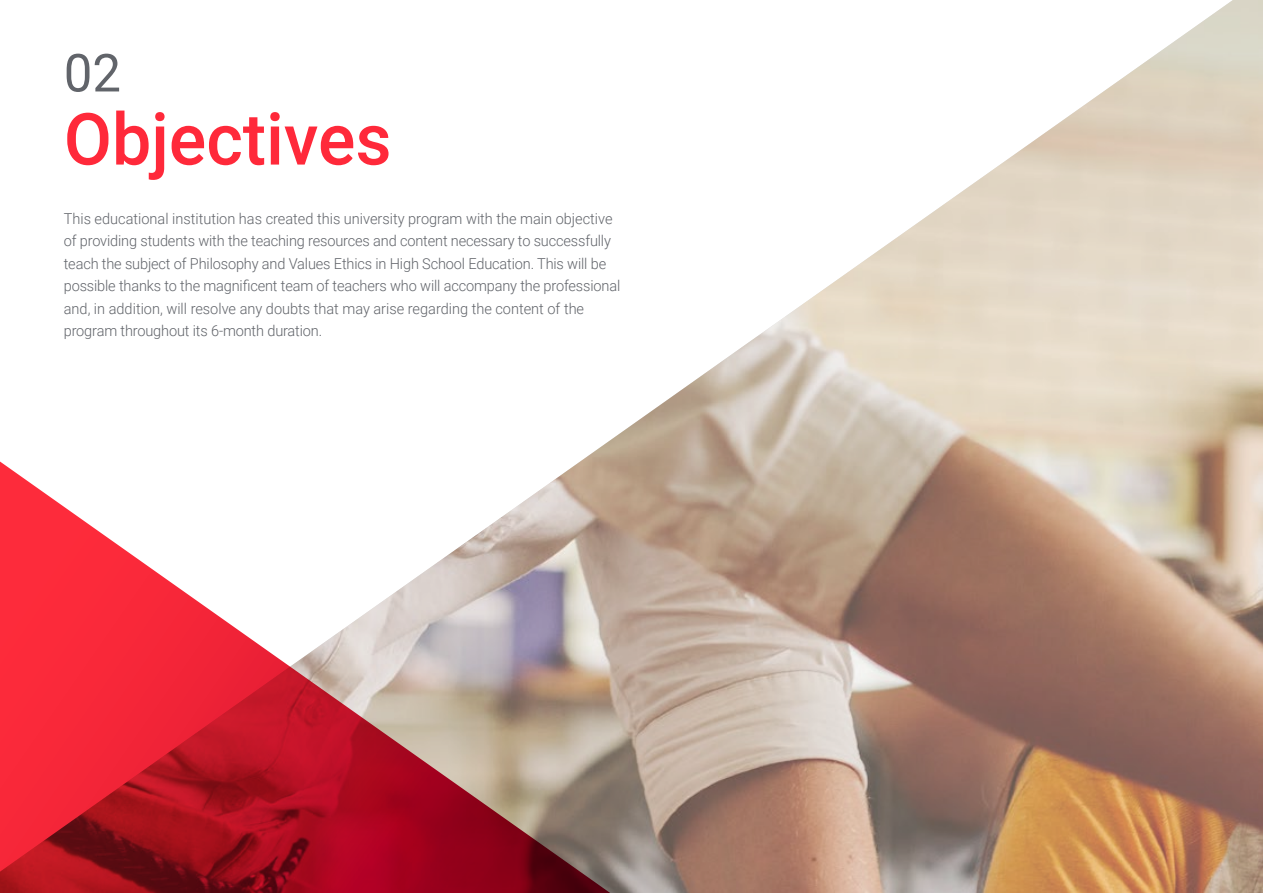
<style>
.page{position:relative;width:1263px;height:893px;background:#fff}
.page>*{position:absolute;margin:0;border:0;box-sizing:border-box;transform-origin:0 0}
.t1{font:500 72px "Roboto";color:#ff293a}
.t2{font:52.5px "Roboto";color:#61646a}
.t3{font:300 15px/22.5px "Roboto";letter-spacing:-.01em;color:#61646a}
</style>
<div class="page">
<img style="left:602px;top:0;width:661px;height:893px">
<svg style="left:0;top:446px;width:640px;height:447px"></svg>
<h2 class="t2" style="left:64px;top:36px;width:59px">02</h2>
<h1 class="t1" style="left:64px;top:89px;width:329px">Objectives</h1>
<p class="t3" style="left:64px;top:207px;width:558px">This educational institution has created this university program with the main objective of providing students with the teaching resources and content necessary to successfully teach the subject of Philosophy and Values Ethics in High School Education. This will be possible thanks to the magnificent team of teachers who will accompany the professional and, in addition, will resolve any doubts that may arise regarding the content of the program throughout its 6-month duration.</p>
</div>
